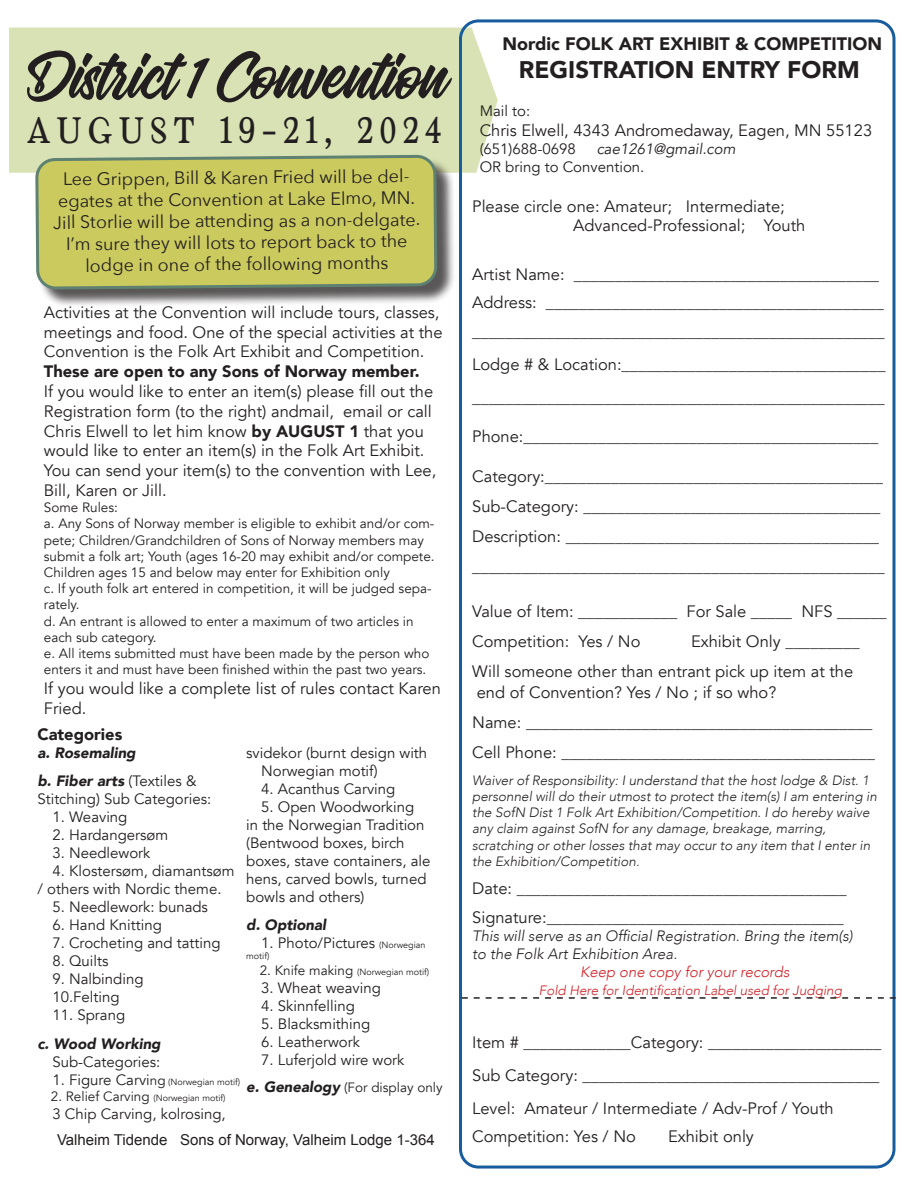
<style>
.page{position:relative;width:918px;height:1188px;background:#fff}
.page>*{position:absolute;margin:0;border:0;box-sizing:border-box;transform-origin:0 0}
.t1{font:66px "Manchester Script";color:#231f20}
.t2{font:30px "ZP Farmers Market";letter-spacing:.21em;color:#231f20}
.t3{font:900 24px "Avenir";color:#231f20}
.t4{font:18px/21.6px "Avenir Next";color:#231f20;text-align:center}
.t5{font:900 18px "Avenir";color:#231f20}
.t6{font:16.5px/19.8px "Avenir";color:#231f20}
.t7{font:900 16.5px "Avenir";color:#231f20}
.t8{font:15px/18px "Avenir";color:#231f20}
.t9{font:italic 300 15px "Avenir";color:#231f20}
.t10{font:15px "Arial";color:#231f20}
.t11{font:italic 900 15px "Avenir";color:#231f20}
.t12{font:italic 300 15px "Avenir";color:#d1232a}
.t13{font:italic 15px "Avenir";color:#231f20}
.t14{font:13.5px/16.2px "Avenir";color:#231f20}
.t15{font:italic 300 13.5px "Avenir";color:#231f20}
.t16{font:italic 300 13.5px "Avenir";color:#d1232a}
.t17{font:9px "Avenir";color:#231f20}
.s1{font-weight:900}
.s2{font-weight:900;font-style:italic}
.s3{font-size:15px}
.s4{font-size:13.5px}
.s5{font-size:9px}
.s6{font-weight:900;font-style:italic;font-size:15px}
</style>
<div class="page">
<div style="left:9px;top:28px;width:489px;height:145px;background:#d9e2b4"></div>
<div style="left:38px;top:158px;width:418px;height:150px;background:#231f20;opacity:.75"></div>
<svg style="left:35px;top:156px;width:401px;height:132px;background:#c4c560"></svg>
<div style="left:459px;top:19px;width:437px;height:1150px;border:3px solid #175d9e;border-radius:18px"></div>
<svg style="left:462px;top:997px;width:434px;height:2px"></svg>
<p class="t5" style="left:503px;top:28px;width:381px">Nordic FOLK ART EXHIBIT &amp; COMPETITION</p>
<p class="t3" style="left:519px;top:49px;width:342px">REGISTRATION ENTRY FORM</p>
<p class="t8" style="left:480px;top:102px;width:52px">Mail to:</p>
<p class="t6" style="left:480px;top:121px;width:394px">Chris Elwell, 4343 Andromedaway, Eagen, MN 55123</p>
<p class="t8" style="left:480px;top:140px;width:98px">(651)688-0698</p>
<p class="t13" style="left:597px;top:140px;width:140px">cae1261@gmail.com</p>
<p class="t8" style="left:480px;top:158px;width:166px">OR bring to Convention.</p>
<p class="t6" style="left:472px;top:196px;width:314px">Please circle one: Amateur; Intermediate;</p>
<p class="t6" style="left:573px;top:216px;width:234px">Advanced-Professional; Youth</p>
<p class="t6" style="left:472px;top:264px;width:408px">Artist Name: _____________________________________</p>
<p class="t6" style="left:472px;top:293px;width:413px">Address: _________________________________________</p>
<p class="t6" style="left:472px;top:321px;width:414px">__________________________________________________</p>
<p class="t6" style="left:472px;top:354px;width:415px">Lodge # &amp; Location:________________________________</p>
<p class="t6" style="left:472px;top:387px;width:414px">__________________________________________________</p>
<p class="t6" style="left:472px;top:427px;width:408px">Phone:___________________________________________</p>
<p class="t6" style="left:472px;top:467px;width:412px">Category:_________________________________________</p>
<p class="t6" style="left:472px;top:497px;width:410px">Sub-Category: ____________________________________</p>
<p class="t6" style="left:472px;top:527px;width:408px">Description: ______________________________________</p>
<p class="t6" style="left:472px;top:557px;width:414px">__________________________________________________</p>
<p class="t6" style="left:472px;top:602px;width:416px">Value of Item: ____________ For Sale _____ NFS ______</p>
<p class="t6" style="left:472px;top:632px;width:170px">Competition: Yes / No</p>
<p class="t6" style="left:691px;top:632px;width:170px">Exhibit Only _________</p>
<p class="t6" style="left:472px;top:662px;width:383px">Will someone other than entrant pick up item at the</p>
<p class="t6" style="left:477px;top:683px;width:301px">end of Convention? Yes / No ; if so who?</p>
<p class="t6" style="left:472px;top:713px;width:402px">Name: __________________________________________</p>
<p class="t6" style="left:472px;top:743px;width:404px">Cell Phone: ______________________________________</p>
<p class="t15" style="left:472px;top:772px;width:399px">Waiver of Responsibility: I understand that the host lodge &amp; Dist. 1</p>
<p class="t15" style="left:472px;top:788px;width:406px">personnel will do their utmost to protect the item(s) I am entering in</p>
<p class="t15" style="left:472px;top:805px;width:399px">the SofN Dist 1 Folk Art Exhibition/Competition. I do hereby waive</p>
<p class="t15" style="left:472px;top:821px;width:355px">any claim against SofN for any damage, breakage, marring,</p>
<p class="t15" style="left:472px;top:837px;width:400px">scratching or other losses that may occur to any item that I enter in</p>
<p class="t15" style="left:472px;top:853px;width:169px">the Exhibition/Competition.</p>
<p class="t6" style="left:472px;top:879px;width:376px">Date: ________________________________________</p>
<p class="t6" style="left:472px;top:908px;width:373px">Signature:____________________________________</p>
<p class="t9" style="left:472px;top:927px;width:382px">This will serve as an Official Registration. Bring the item(s)</p>
<p class="t9" style="left:472px;top:945px;width:207px">to the Folk Art Exhibition Area.</p>
<p class="t12" style="left:580px;top:963px;width:211px">Keep one copy for your records</p>
<p class="t16" style="left:539px;top:982px;width:305px">Fold Here for Identification Label used for Judging</p>
<p class="t6" style="left:472px;top:1026px;width:411px;line-height:33px">Item # _____________Category: _____________________<br>Sub Category: ____________________________________</p>
<p class="t6" style="left:472px;top:1098px;width:363px">Level: Amateur / Intermediate / Adv-Prof / Youth</p>
<p class="t6" style="left:472px;top:1127px;width:165px">Competition: Yes / No</p>
<p class="t6" style="left:668px;top:1127px;width:87px">Exhibit only</p>
<p class="t1" style="left:27px;top:40px;width:419px">District 1 Convention</p>
<p class="t2" style="left:27px;top:109px;width:416px">AUGUST 19-21, 2024</p>
<p class="t4" style="left:53px;top:166px;width:369px">Lee Grippen, Bill &amp; Karen Fried will be del&shy;egates at the Convention at Lake Elmo, MN.<br>Jill Storlie will be attending as a non-delgate.<br>I’m sure they will lots to report back to the lodge in one of the following months</p>
<p class="t6" style="left:44px;top:303px;width:400px">Activities at the Convention will include tours, classes, meetings and food. One of the special activities at the Convention is the Folk Art Exhibit and Competition.<br><span class="s1">These are open to any Sons of Norway member.<br></span>If you would like to enter an item(s) please fill out the Registration form (to the right) andmail, email or call Chris Elwell to let him know <span class="s1">by AUGUST 1</span> that you would like to enter an item(s) in the Folk Art Exhibit.<br>You can send your item(s) to the convention with Lee, Bill, Karen or Jill.</p>
<p class="t14" style="left:44px;top:500px;width:76px">Some Rules:</p>
<p class="t14" style="left:44px;top:516px;width:392px">a. Any Sons of Norway member is eligible to exhibit and/or com&shy;pete; Children/Grandchildren of Sons of Norway members may submit a folk art; Youth (ages 16-20 may exhibit and/or compete.<br>Children ages 15 and below may enter for Exhibition only</p>
<p class="t14" style="left:44px;top:581px;width:389px">c. If youth folk art entered in competition, it will be judged sepa&shy;rately.</p>
<p class="t14" style="left:44px;top:613px;width:371px">d. An entrant is allowed to enter a maximum of two articles in each sub category.</p>
<p class="t14" style="left:44px;top:646px;width:387px">e. All items submitted must have been made by the person who enters it and must have been finished within the past two years.</p>
<p class="t6" style="left:44px;top:679px;width:398px">If you would like a complete list of rules contact Karen<br>Fried.</p>
<p class="t7" style="left:37px;top:720px;width:86px">Categories</p>
<p class="t11" style="left:37px;top:740px;width:100px">a. Rosemaling</p>
<p class="t8" style="left:37px;top:772px;width:175px"><span class="s2">b. Fiber arts</span> (Textiles &amp;<br>Stitching) Sub Categories:</p>
<p class="t8" style="left:52px;top:808px;width:77px">1. Weaving</p>
<p class="t8" style="left:52px;top:826px;width:117px">2. Hardangersøm</p>
<p class="t8" style="left:52px;top:844px;width:100px">3. Needlework</p>
<p class="t8" style="left:37px;top:862px;width:199px;text-indent:15px">4. Klostersøm, diamantsøm / others with Nordic theme.</p>
<p class="t8" style="left:52px;top:898px;width:157px">5. Needlework: bunads</p>
<p class="t8" style="left:52px;top:916px;width:111px">6. Hand Knitting</p>
<p class="t8" style="left:52px;top:934px;width:170px">7. Crocheting and tatting</p>
<p class="t8" style="left:52px;top:952px;width:58px">8. Quilts</p>
<p class="t8" style="left:52px;top:970px;width:93px">9. Nalbinding</p>
<p class="t8" style="left:52px;top:988px;width:69px">10.Felting</p>
<p class="t8" style="left:52px;top:1006px;width:74px">11. Sprang</p>
<p class="t11" style="left:37px;top:1031px;width:125px">c. Wood Working</p>
<p class="t8" style="left:52px;top:1053px;width:110px">Sub-Categories:</p>
<p class="t17" style="left:52px;top:1076px;width:189px"><span class="s3">1. Figure Carvi</span><span class="s4">ng</span> (Norwegian motif)</p>
<p class="t17" style="left:51px;top:1093px;width:176px"><span class="s4">2. Relief Carving</span> (Norwegian motif)</p>
<p class="t8" style="left:52px;top:1105px;width:175px">3 Chip Carving, kolrosing,</p>
<p class="t8" style="left:246px;top:744px;width:183px">svidekor (burnt design with</p>
<p class="t8" style="left:261px;top:762px;width:118px">Norwegian motif)</p>
<p class="t8" style="left:261px;top:780px;width:136px">4. Acanthus Carving</p>
<p class="t8" style="left:246px;top:798px;width:186px;text-indent:15px">5. Open Woodworking<br>in the Norwegian Tradition (Bentwood boxes, birch boxes, stave containers, ale hens, carved bowls, turned bowls and others)</p>
<p class="t11" style="left:246px;top:913px;width:81px">d. Optional</p>
<p class="t8" style="left:261px;top:934px;width:166px">1. Photo/Pictures <span class="s5">(Norwegian</span></p>
<p class="t17" style="left:246px;top:951px;width:25px">motif)</p>
<p class="t17" style="left:260px;top:967px;width:171px"><span class="s4">2. Knife making</span> (Norwegian motif)</p>
<p class="t8" style="left:261px;top:979px;width:121px">3. Wheat weaving</p>
<p class="t8" style="left:261px;top:997px;width:95px">4. Skinnfelling</p>
<p class="t8" style="left:261px;top:1015px;width:111px">5. Blacksmithing</p>
<p class="t8" style="left:261px;top:1033px;width:100px">6. Leatherwork</p>
<p class="t8" style="left:261px;top:1051px;width:145px">7. Luferjold wire work</p>
<p class="t14" style="left:246px;top:1080px;width:198px"><span class="s6">e. Genealogy</span> (For display only</p>
<p class="t10" style="left:57px;top:1130px;width:558px">Valheim Tidende Sons of Norway, Valheim Lodge 1-364 Spring Grove, MN 55974</p>
<p class="t10" style="left:698px;top:1129px;width:117px">July/August 2024</p>
</div>
